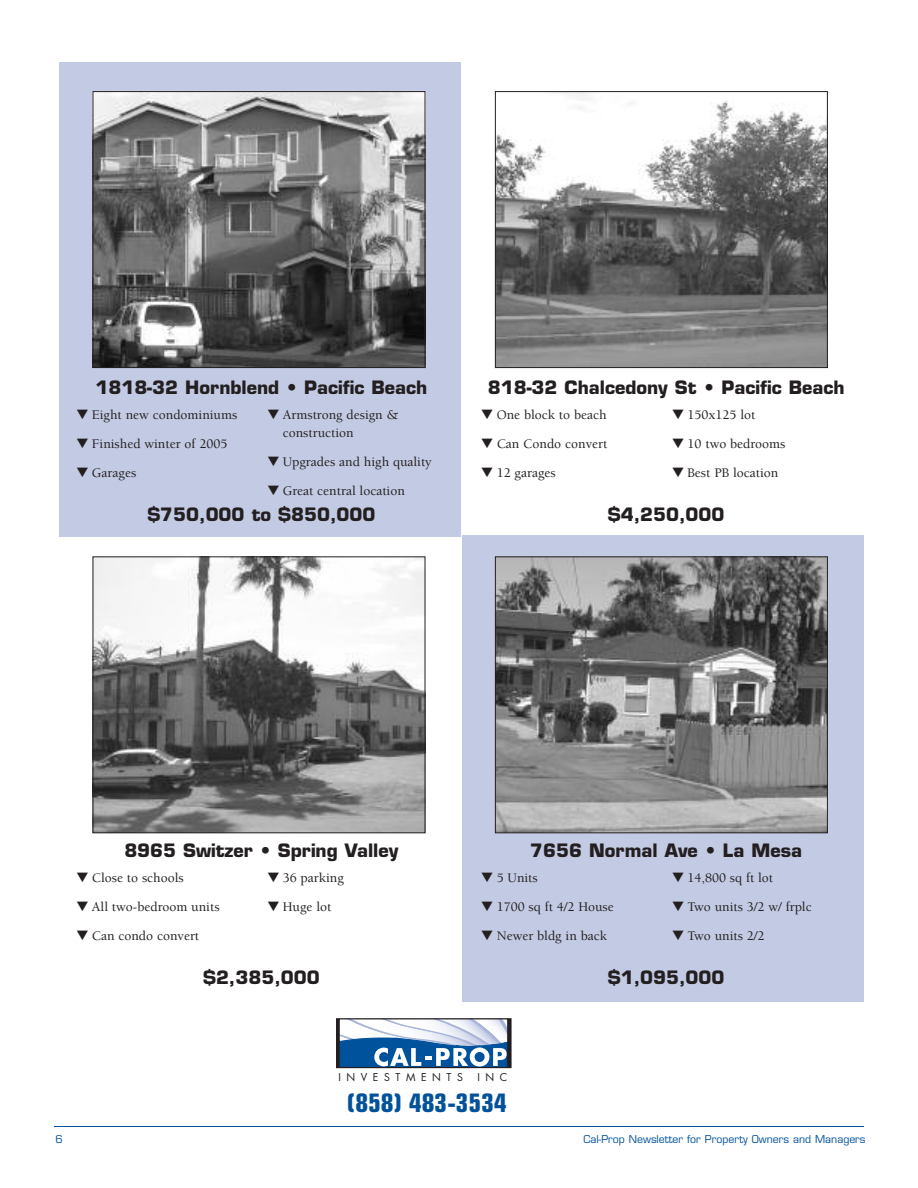
<style>
.page{position:relative;width:918px;height:1188px;background:#fff}
.page>*{position:absolute;margin:0;border:0;box-sizing:border-box;transform-origin:0 0}
.t1{font:700 condensed 25.5px "Eurostile";color:#01529a}
.t2{font:700 18px "Eurostile";color:#231f20}
.t3{font:500 13.5px/18px "Berkeley";color:#231f20}
.t4{font:10.5px "Eurostile";color:#01529a}
.t5{font:10.5px "Futura";letter-spacing:.53em;color:#231f20}
.t6{font:7.8px "Futura";letter-spacing:.885em;color:#231f20;scale:1.06 1}
</style>
<div class="page">
<hr style="left:54px;top:1126px;width:810px;height:1px;background:#01529a">
<div style="left:59px;top:62px;width:402px;height:475px;background:#c3cbe4"></div>
<img style="left:95px;top:93px;width:328px;height:273px">
<div style="left:93px;top:91px;width:332px;height:277px;border:1px solid #231f20"></div>
<img style="left:497px;top:93px;width:329px;height:273px">
<div style="left:495px;top:91px;width:333px;height:277px;border:1px solid #231f20"></div>
<div style="left:462px;top:535px;width:402px;height:467px;background:#c3cbe4"></div>
<img style="left:95px;top:558px;width:328px;height:273px">
<div style="left:93px;top:556px;width:332px;height:277px;border:1px solid #231f20"></div>
<img style="left:497px;top:558px;width:329px;height:273px">
<div style="left:495px;top:556px;width:333px;height:277px;border:1px solid #231f20"></div>
<div style="left:336px;top:1018px;width:175px;height:51px;border:2px solid #231f20"></div>
<svg style="left:338px;top:1019px;width:171px;height:49px"></svg>
<h2 class="t2" style="left:95px;top:381px;width:333px">1818-32 Hornblend • Pacific Beach</h2>
<p class="t3" style="left:76px;top:407px;width:162px">▼ Eight new condominiums</p>
<p class="t3" style="left:76px;top:436px;width:152px">▼ Finished winter of 2005</p>
<p class="t3" style="left:76px;top:465px;width:61px">▼ Garages</p>
<p class="t3" style="left:283px;top:407px;width:117px;text-indent:-15px">▼ Armstrong design &amp; construction</p>
<p class="t3" style="left:267px;top:454px;width:166px">▼ Upgrades and high quality</p>
<p class="t3" style="left:267px;top:483px;width:139px">▼ Great central location</p>
<h2 class="t2" style="left:147px;top:507px;width:230px">$750,000 to $850,000</h2>
<h2 class="t2" style="left:488px;top:381px;width:358px">818-32 Chalcedony St • Pacific Beach</h2>
<p class="t3" style="left:481px;top:407px;width:127px">▼ One block to beach</p>
<p class="t3" style="left:481px;top:436px;width:127px">▼ Can Condo convert</p>
<p class="t3" style="left:481px;top:465px;width:76px">▼ 12 garages</p>
<p class="t3" style="left:672px;top:407px;width:85px">▼ 150x125 lot</p>
<p class="t3" style="left:672px;top:436px;width:115px">▼ 10 two bedrooms</p>
<p class="t3" style="left:672px;top:465px;width:108px">▼ Best PB location</p>
<h2 class="t2" style="left:608px;top:507px;width:118px">$4,250,000</h2>
<h2 class="t2" style="left:124px;top:844px;width:276px">8965 Switzer • Spring Valley</h2>
<p class="t3" style="left:76px;top:870px;width:109px">▼ Close to schools</p>
<p class="t3" style="left:76px;top:899px;width:145px">▼ All two-bedroom units</p>
<p class="t3" style="left:76px;top:928px;width:124px">▼ Can condo convert</p>
<p class="t3" style="left:267px;top:870px;width:78px">▼ 36 parking</p>
<p class="t3" style="left:267px;top:899px;width:65px">▼ Huge lot</p>
<h2 class="t2" style="left:203px;top:970px;width:118px">$2,385,000</h2>
<h2 class="t2" style="left:530px;top:844px;width:273px">7656 Normal Ave • La Mesa</h2>
<p class="t3" style="left:481px;top:870px;width:58px">▼ 5 Units</p>
<p class="t3" style="left:481px;top:899px;width:134px">▼ 1700 sq ft 4/2 House</p>
<p class="t3" style="left:481px;top:928px;width:127px">▼ Newer bldg in back</p>
<p class="t3" style="left:672px;top:870px;width:102px">▼ 14,800 sq ft lot</p>
<p class="t3" style="left:672px;top:899px;width:141px">▼ Two units 3/2 w/ frplc</p>
<p class="t3" style="left:672px;top:928px;width:94px">▼ Two units 2/2</p>
<h2 class="t2" style="left:608px;top:970px;width:118px">$1,095,000</h2>
<p class="t6" style="left:337px;top:1070px;width:119px">MANAGEMENT</p>
<p class="t6" style="left:481px;top:1070px;width:29px">INC</p>
<p class="t5" style="left:338px;top:1072px;width:126px">INVESTMENTS</p>
<p class="t5" style="left:478px;top:1072px;width:31px">INC</p>
<h1 class="t1" style="left:347px;top:1094px;width:161px">(858) 483-3534</h1>
<p class="t4" style="left:56px;top:1136px;width:9px">6</p>
<p class="t4" style="left:583px;top:1136px;width:284px">Cal-Prop Newsletter for Property Owners and Managers</p>
</div>
